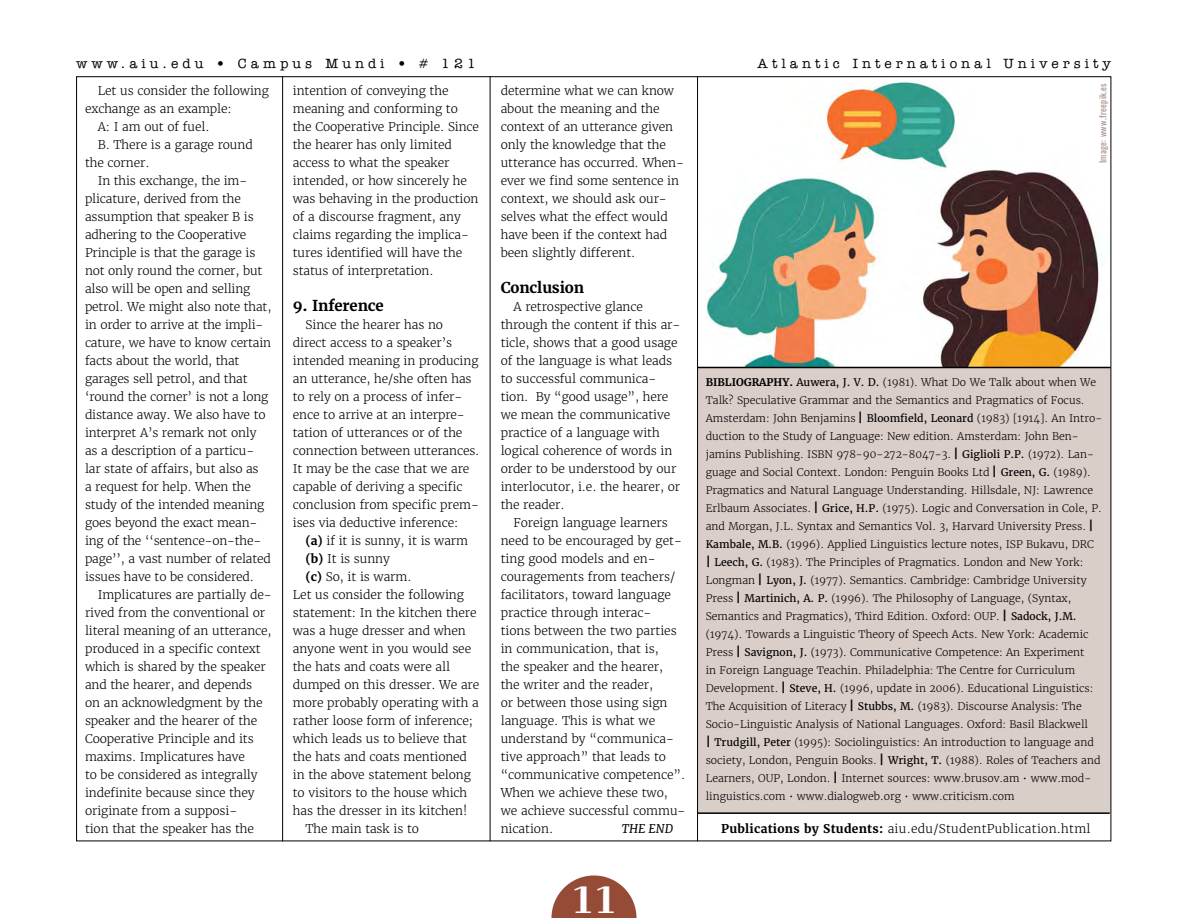
<style>
.page{position:relative;width:1188px;height:918px;background:#fff}
.page>*{position:absolute;margin:0;border:0;box-sizing:border-box;transform-origin:0 0}
.t1{font:800 39px "Ador Hairline";color:#fff}
.t2{font:700 15px "Merriweather";letter-spacing:-.01em;color:#000}
.t3{font:500 13.5px "American Typewriter ITC Pro";letter-spacing:.3em;color:#000}
.t4{font:300 12px/18px "Merriweather";letter-spacing:-.01em;color:#000}
.t5{font:300 12px "Merriweather";letter-spacing:.02em;color:#000}
.t6{font:italic 12px "Merriweather";letter-spacing:.01em;color:#000}
.t7{font:300 10.5px/18px "Merriweather";color:#000}
.t8{font:9px "Oswald";letter-spacing:.04em;color:#a7938c}
.s1{font-weight:700}
.s2{font-weight:400}
.s3{font-weight:700;font-size:12px}
</style>
<div class="page">
<div style="left:697px;top:368px;width:413px;height:445px;background:#dacec9"></div>
<img style="left:698px;top:78px;width:411px;height:289px">
<svg style="left:551px;top:875px;width:86px;height:43px"></svg>
<hr style="left:697px;top:76px;width:1px;height:765px;background:#000">
<hr style="left:490px;top:76px;width:1px;height:765px;background:#000">
<hr style="left:282px;top:76px;width:1px;height:765px;background:#000">
<hr style="left:697px;top:367px;width:414px;height:1px;background:#000">
<hr style="left:697px;top:812px;width:413px;height:2px;background:#000">
<p class="t3" style="left:76px;top:55px;width:401px">www.aiu.edu • Campus Mundi • # 121</p>
<p class="t3" style="left:758px;top:55px;width:355px">Atlantic International University</p>
<p class="t4" style="left:98px;top:81px;width:173px">Let us consider the following</p>
<p class="t4" style="left:85px;top:99px;width:148px">exchange as an example:</p>
<p class="t4" style="left:98px;top:117px;width:113px">A: I am out of fuel.</p>
<p class="t4" style="left:98px;top:135px;width:157px">B. There is a garage round</p>
<p class="t4" style="left:85px;top:153px;width:66px">the corner.</p>
<p class="t4" style="left:98px;top:171px;width:151px">In this exchange, the im-</p>
<p class="t4" style="left:85px;top:189px;width:157px">plicature, derived from the</p>
<p class="t4" style="left:85px;top:207px;width:170px">assumption that speaker B is</p>
<p class="t4" style="left:85px;top:225px;width:163px">adhering to the Cooperative</p>
<p class="t4" style="left:85px;top:243px;width:172px">Principle is that the garage is</p>
<p class="t4" style="left:85px;top:261px;width:179px">not only round the corner, but</p>
<p class="t4" style="left:85px;top:279px;width:167px">also will be open and selling</p>
<p class="t4" style="left:85px;top:297px;width:188px">petrol. We might also note that,</p>
<p class="t4" style="left:85px;top:315px;width:180px">in order to arrive at the impli-</p>
<p class="t4" style="left:85px;top:333px;width:188px">cature, we have to know certain</p>
<p class="t4" style="left:85px;top:351px;width:156px">facts about the world, that</p>
<p class="t4" style="left:85px;top:369px;width:164px">garages sell petrol, and that</p>
<p class="t4" style="left:85px;top:387px;width:185px">‘round the corner’ is not a long</p>
<p class="t4" style="left:85px;top:405px;width:182px">distance away. We also have to</p>
<p class="t4" style="left:85px;top:423px;width:173px">interpret A’s remark not only</p>
<p class="t4" style="left:85px;top:441px;width:171px">as a description of a particu-</p>
<p class="t4" style="left:85px;top:459px;width:175px">lar state of affairs, but also as</p>
<p class="t4" style="left:85px;top:477px;width:167px">a request for help. When the</p>
<p class="t4" style="left:85px;top:495px;width:181px">study of the intended meaning</p>
<p class="t4" style="left:85px;top:513px;width:174px">goes beyond the exact mean-</p>
<p class="t4" style="left:85px;top:531px;width:178px">ing of the ‘‘sentence-on-the-</p>
<p class="t4" style="left:85px;top:549px;width:187px">page’’, a vast number of related</p>
<p class="t4" style="left:85px;top:567px;width:170px">issues have to be considered.</p>
<p class="t4" style="left:98px;top:585px;width:175px">Implicatures are partially de-</p>
<p class="t4" style="left:85px;top:603px;width:182px">rived from the conventional or</p>
<p class="t4" style="left:85px;top:621px;width:188px">literal meaning of an utterance,</p>
<p class="t4" style="left:85px;top:639px;width:177px">produced in a specific context</p>
<p class="t4" style="left:85px;top:657px;width:182px">which is shared by the speaker</p>
<p class="t4" style="left:85px;top:675px;width:169px">and the hearer, and depends</p>
<p class="t4" style="left:85px;top:693px;width:179px">on an acknowledgment by the</p>
<p class="t4" style="left:85px;top:711px;width:174px">speaker and the hearer of the</p>
<p class="t4" style="left:85px;top:729px;width:170px">Cooperative Principle and its</p>
<p class="t4" style="left:85px;top:747px;width:161px">maxims. Implicatures have</p>
<p class="t4" style="left:85px;top:765px;width:174px">to be considered as integrally</p>
<p class="t4" style="left:85px;top:783px;width:171px">indefinite because since they</p>
<p class="t4" style="left:85px;top:801px;width:154px">originate from a supposi-</p>
<p class="t4" style="left:85px;top:819px;width:170px">tion that the speaker has the</p>
<p class="t8" style="left:1095px;top:163px;width:82px;rotate:-90deg">Image: www.freepik.es</p>
<p class="t4" style="left:293px;top:81px;width:188px">intention of conveying the meaning and conforming to the Cooperative Principle. Since the hearer has only limited access to what the speaker intended, or how sincerely he was behaving in the production of a discourse fragment, any claims regarding the implica&shy;tures identified will have the status of interpretation.</p>
<p class="t2" style="left:293px;top:296px;width:92px">9. Inference</p>
<p class="t4" style="left:293px;top:315px;width:188px;text-indent:13px">Since the hearer has no direct access to a speaker’s intended meaning in producing an utterance, he/she often has to rely on a process of infer&shy;ence to arrive at an interpre&shy;tation of utterances or of the connection between utterances.<br>It may be the case that we are capable of deriving a specific conclusion from specific prem&shy;ises via deductive inference:</p>
<p class="t4" style="left:306px;top:531px;width:164px"><span class="s1">(a)</span> if it is sunny, it is warm</p>
<p class="t4" style="left:306px;top:549px;width:86px"><span class="s1">(b)</span> It is sunny</p>
<p class="t4" style="left:306px;top:567px;width:107px"><span class="s1">(c)</span> So, it is warm.</p>
<p class="t4" style="left:293px;top:585px;width:173px">Let us consider the following</p>
<p class="t4" style="left:293px;top:603px;width:185px">statement: In the kitchen there</p>
<p class="t4" style="left:293px;top:621px;width:174px">was a huge dresser and when</p>
<p class="t4" style="left:293px;top:639px;width:180px">anyone went in you would see</p>
<p class="t4" style="left:293px;top:657px;width:159px">the hats and coats were all</p>
<p class="t4" style="left:293px;top:675px;width:188px">dumped on this dresser. We are</p>
<p class="t4" style="left:293px;top:693px;width:187px">more probably operating with a</p>
<p class="t4" style="left:293px;top:711px;width:182px">rather loose form of inference;</p>
<p class="t4" style="left:293px;top:729px;width:175px">which leads us to believe that</p>
<p class="t4" style="left:293px;top:747px;width:176px">the hats and coats mentioned</p>
<p class="t4" style="left:293px;top:765px;width:180px">in the above statement belong</p>
<p class="t4" style="left:293px;top:783px;width:176px">to visitors to the house which</p>
<p class="t4" style="left:293px;top:801px;width:176px">has the dresser in its kitchen!</p>
<p class="t4" style="left:306px;top:819px;width:115px">The main task is to</p>
<p class="t4" style="left:501px;top:81px;width:185px">determine what we can know about the meaning and the context of an utterance given only the knowledge that the utterance has occurred. When&shy;ever we find some sentence in context, we should ask our&shy;selves what the effect would have been if the context had been slightly different.</p>
<p class="t2" style="left:501px;top:278px;width:85px">Conclusion</p>
<p class="t4" style="left:501px;top:297px;width:181px;text-indent:13px">A retrospective glance through the content if this ar&shy;ticle, shows that a good usage of the language is what leads to successful communica&shy;tion. By “good usage”, here we mean the communicative practice of a language with logical coherence of words in order to be understood by our interlocutor, i.e. the hearer, or the reader.</p>
<p class="t4" style="left:501px;top:513px;width:186px;text-indent:13px">Foreign language learners need to be encouraged by get&shy;ting good models and en&shy;couragements from teachers/ facilitators, toward language practice through interac-<br>tions between the two parties in communication, that is,<br>the speaker and the hearer,<br>the writer and the reader,<br>or between those using sign language. This is what we understand by “communica&shy;tive approach” that leads to “communicative competence”.<br>When we achieve these two, we achieve successful commu&shy;nication.</p>
<p class="t7" style="left:706px;top:373px;width:398px"><span class="s1">BIBLIOGRAPHY.</span> <span class="s2">Auwera, J. V. D.</span> (1981). What Do We Talk about when We Talk? Speculative Grammar and the Semantics and Pragmatics of Focus.<br>Amsterdam: John Benjamins <span class="s3">|</span> <span class="s2">Bloomfield, Leonard</span> (1983) [1914]. An Intro&shy;duction to the Study of Language: New edition. Amsterdam: John Ben&shy;jamins Publishing. ISBN 978-90-272-8047-3. <span class="s3">|</span> <span class="s2">Giglioli P.P.</span> (1972). Lan&shy;guage and Social Context. London: Penguin Books Ltd <span class="s3">|</span> <span class="s2">Green, G.</span> (1989).<br>Pragmatics and Natural Language Understanding. Hillsdale, NJ: Lawrence Erlbaum Associates. <span class="s3">|</span> <span class="s2">Grice, H.P.</span> (1975). Logic and Conversation in Cole, P. and Morgan, J.L. Syntax and Semantics Vol. 3, Harvard University Press. <span class="s3">| </span><span class="s2">Kambale, M.B.</span> (1996). Applied Linguistics lecture notes, ISP Bukavu, DRC<br><span class="s3">|</span> <span class="s2">Leech, G.</span> (1983). The Principles of Pragmatics. London and New York:<br>Longman <span class="s3">|</span> <span class="s2">Lyon, J.</span> (1977). Semantics. Cambridge: Cambridge University Press <span class="s3">|</span> <span class="s2">Martinich, A. P.</span> (1996). The Philosophy of Language, (Syntax, Semantics and Pragmatics), Third Edition. Oxford: OUP. <span class="s3">|</span> <span class="s2">Sadock, J.M. </span>(1974). Towards a Linguistic Theory of Speech Acts. New York: Academic Press <span class="s3">|</span> <span class="s2">Savignon, J.</span> (1973). Communicative Competence: An Experiment<br>in Foreign Language Teachin. Philadelphia: The Centre for Curriculum Development. <span class="s3">|</span> <span class="s2">Steve, H.</span> (1996, update in 2006). Educational Linguistics:<br>The Acquisition of Literacy <span class="s3">|</span> <span class="s2">Stubbs, M.</span> (1983). Discourse Analysis: The Socio-Linguistic Analysis of National Languages. Oxford: Basil Blackwell<br><span class="s3">|</span> <span class="s2">Trudgill, Peter</span> (1995): Sociolinguistics: An introduction to language and society, London, Penguin Books. <span class="s3">|</span> <span class="s2">Wright, T.</span> (1988). Roles of Teachers and Learners, OUP, London. <span class="s3">|</span> Internet sources: www.brusov.am • www.mod&shy;linguistics.com • www.dialogweb.org • www.criticism.com</p>
<p class="t5" style="left:721px;top:821px;width:371px"><span class="s1">Publications by Students:</span> aiu.edu/StudentPublication.html</p>
<p class="t6" style="left:622px;top:821px;width:53px">THE END</p>
<h1 class="t1" style="left:571px;top:869px;width:48px">11</h1>
</div>
